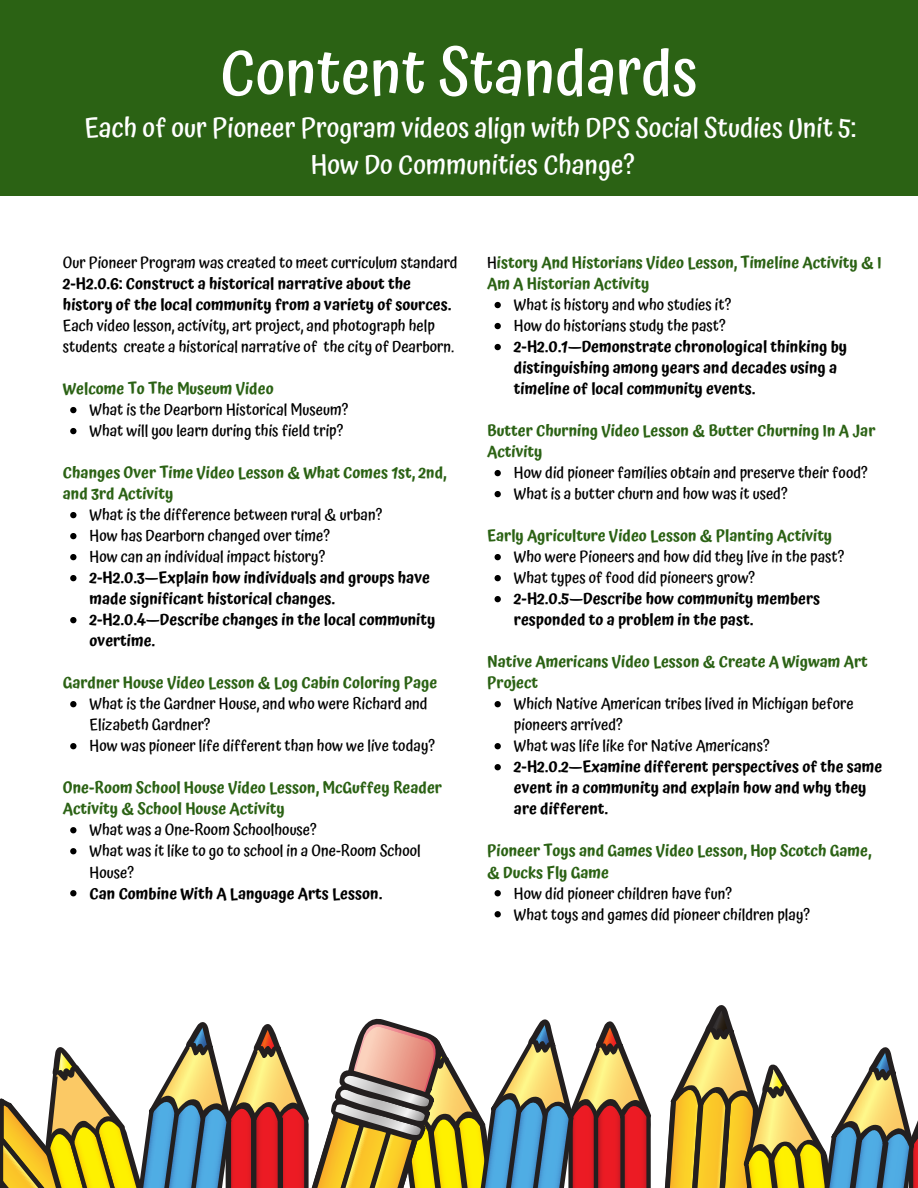
<style>
.page{position:relative;width:918px;height:1188px;background:#2b6214}
.page>*{position:absolute;margin:0;border:0;box-sizing:border-box;transform-origin:0 0}
.t1{font:500 63px "Atma";color:#fff}
.t2{font:500 27px "Atma";color:#fff}
.t3{font:500 15.75px/21px "Atma";color:#000}
.t4{font:600 15.75px/21px "Atma";color:#2b6214}
.t5{font:600 15.75px/21px "Atma";color:#000}
.s1{font-weight:600}
.s2{font-weight:500;color:#000}
</style>
<div class="page">
<div style="left:0;top:196px;width:918px;height:992px;background:#fff"></div>
<svg style="left:0;top:1005px;width:918px;height:183px"></svg>
<svg style="left:495px;top:302px;width:6px;height:6px"></svg>
<svg style="left:495px;top:323px;width:6px;height:6px"></svg>
<svg style="left:495px;top:344px;width:6px;height:6px"></svg>
<svg style="left:495px;top:470px;width:6px;height:6px"></svg>
<svg style="left:495px;top:491px;width:6px;height:6px"></svg>
<svg style="left:495px;top:554px;width:6px;height:6px"></svg>
<svg style="left:495px;top:575px;width:6px;height:6px"></svg>
<svg style="left:495px;top:596px;width:6px;height:6px"></svg>
<svg style="left:495px;top:701px;width:6px;height:6px"></svg>
<svg style="left:495px;top:743px;width:6px;height:6px"></svg>
<svg style="left:495px;top:764px;width:6px;height:6px"></svg>
<svg style="left:495px;top:890px;width:6px;height:6px"></svg>
<svg style="left:495px;top:911px;width:6px;height:6px"></svg>
<svg style="left:70px;top:407px;width:7px;height:6px"></svg>
<svg style="left:70px;top:428px;width:7px;height:6px"></svg>
<svg style="left:70px;top:512px;width:7px;height:6px"></svg>
<svg style="left:70px;top:533px;width:7px;height:6px"></svg>
<svg style="left:70px;top:554px;width:7px;height:6px"></svg>
<svg style="left:70px;top:575px;width:7px;height:6px"></svg>
<svg style="left:70px;top:617px;width:7px;height:6px"></svg>
<svg style="left:70px;top:701px;width:7px;height:6px"></svg>
<svg style="left:70px;top:743px;width:7px;height:6px"></svg>
<svg style="left:70px;top:827px;width:7px;height:6px"></svg>
<svg style="left:70px;top:848px;width:7px;height:6px"></svg>
<svg style="left:70px;top:890px;width:7px;height:6px"></svg>
<p class="t1" style="left:220px;top:35px;width:479px">Content Standards</p>
<p class="t2" style="left:84px;top:112px;width:773px">Each of our Pioneer Program videos align with DPS Social Studies Unit 5:</p>
<p class="t2" style="left:311px;top:149px;width:326px">How Do Communities Change?</p>
<p class="t3" style="left:63px;top:252px;width:396px">Our Pioneer Program was created to meet curriculum standard <span class="s1">2-H2.0.6: Construct a historical narrative about the history of the local community from a variety of sources.<br></span>Each video lesson, activity, art project, and photograph help students create a historical narrative of the city of Dearborn.</p>
<p class="t4" style="left:63px;top:378px;width:212px">Welcome To The Museum Video</p>
<p class="t3" style="left:90px;top:399px;width:260px">What is the Dearborn Historical Museum?</p>
<p class="t3" style="left:90px;top:420px;width:255px">What will you learn during this field trip?</p>
<p class="t4" style="left:63px;top:462px;width:385px">Changes Over Time Video Lesson &amp; What Comes 1st, 2nd, and 3rd Activity</p>
<p class="t3" style="left:90px;top:504px;width:294px">What is the difference between rural &amp; urban?</p>
<p class="t3" style="left:90px;top:525px;width:242px">How has Dearborn changed over time?</p>
<p class="t3" style="left:90px;top:546px;width:237px">How can an individual impact history?</p>
<p class="t5" style="left:90px;top:567px;width:342px">2-H2.0.3—Explain how individuals and groups have made significant historical changes.</p>
<p class="t5" style="left:90px;top:609px;width:347px">2-H2.0.4—Describe changes in the local community overtime.</p>
<p class="t4" style="left:63px;top:673px;width:376px">Gardner House Video Lesson &amp; Log Cabin Coloring Page</p>
<p class="t3" style="left:90px;top:694px;width:340px">What is the Gardner House, and who were Richard and<br>Elizabeth Gardner?</p>
<p class="t3" style="left:90px;top:736px;width:347px">How was pioneer life different than how we live today?</p>
<p class="t4" style="left:63px;top:778px;width:381px">One-Room School House Video Lesson, McGuffey Reader<br>Activity &amp; School House Activity</p>
<p class="t3" style="left:90px;top:820px;width:229px">What was a One-Room Schoolhouse?</p>
<p class="t3" style="left:90px;top:841px;width:333px">What was it like to go to school in a One-Room School<br>House?</p>
<p class="t5" style="left:90px;top:883px;width:294px">Can Combine With A Language Arts Lesson.</p>
<p class="t4" style="left:487px;top:252px;width:396px"><span class="s2">H</span>istory And Historians Video Lesson, Timeline Activity &amp; I<br>Am A Historian Activity</p>
<p class="t3" style="left:514px;top:294px;width:219px">What is history and who studies it?</p>
<p class="t3" style="left:514px;top:315px;width:213px">How do historians study the past?</p>
<p class="t5" style="left:514px;top:336px;width:335px">2-H2.0.1—Demonstrate chronological thinking by distinguishing among years and decades using a timeline of local community events.</p>
<p class="t4" style="left:487px;top:420px;width:390px">Butter Churning Video Lesson &amp; Butter Churning In A Jar<br>Activity</p>
<p class="t3" style="left:514px;top:462px;width:355px">How did pioneer families obtain and preserve their food?</p>
<p class="t3" style="left:514px;top:483px;width:275px">What is a butter churn and how was it used?</p>
<p class="t4" style="left:487px;top:525px;width:347px">Early Agriculture Video Lesson &amp; Planting Activity</p>
<p class="t3" style="left:514px;top:546px;width:332px">Who were Pioneers and how did they live in the past?</p>
<p class="t3" style="left:514px;top:567px;width:243px">What types of food did pioneers grow?</p>
<p class="t5" style="left:514px;top:588px;width:308px">2-H2.0.5—Describe how community members responded to a problem in the past.</p>
<p class="t4" style="left:487px;top:651px;width:382px">Native Americans Video Lesson &amp; Create A Wigwam Art<br>Project</p>
<p class="t3" style="left:514px;top:694px;width:341px">Which Native American tribes lived in Michigan before pioneers arrived?</p>
<p class="t3" style="left:514px;top:736px;width:257px">What was life like for Native Americans?</p>
<p class="t5" style="left:514px;top:757px;width:370px">2-H2.0.2—Examine different perspectives of the same event in a community and explain how and why they are different.</p>
<p class="t4" style="left:487px;top:841px;width:386px">Pioneer Toys and Games Video Lesson, Hop Scotch Game, &amp; Ducks Fly Game</p>
<p class="t3" style="left:514px;top:883px;width:220px">How did pioneer children have fun?</p>
<p class="t3" style="left:514px;top:904px;width:298px">What toys and games did pioneer children play?</p>
</div>
